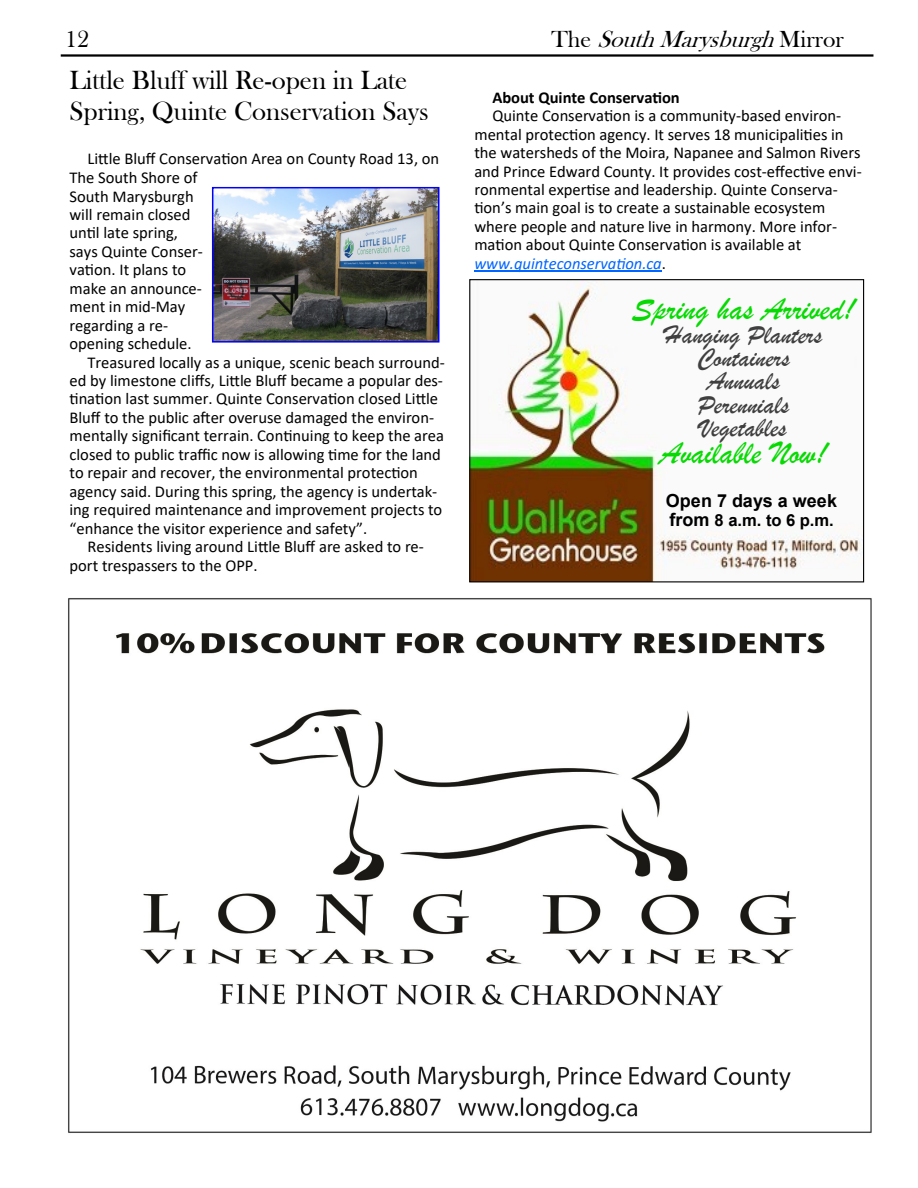
<style>
.page{position:relative;width:918px;height:1188px;background:#fff}
.page>*{position:absolute;margin:0;border:0;box-sizing:border-box;transform-origin:0 0}
.t1{font:33px "Brush Script";color:#07da02}
.t2{font:27px/30.8px "Bask Old Face";color:#000}
.t3{font:27px/23.1px "Brush Script";color:#3f3f3f;text-align:center}
.t4{font:italic 24px "Bask Old Face";color:#000}
.t5{font:24px "Bask Old Face";color:#000}
.t6{font:700 18px "Arial";letter-spacing:.005em;color:#000}
.t7{font:700 16.65px "Arial";color:#000}
.t8{font:16.65px "Calibri";color:#000}
.t9{font:16.5px/18.5px "Calibri";color:#000}
.t10{font:700 16.5px "Calibri";color:#000}
.s1{font-style:normal}
.s2{font-style:italic;color:#06f}
.s3{font-size:18px}
</style>
<div class="page">
<hr style="left:61px;top:54px;width:812px;height:3px;background:#000">
<hr style="left:474px;top:271px;width:188px;height:1px;background:#06f">
<img style="left:68px;top:598px;width:804px;height:535px">
<img style="left:471px;top:281px;width:391px;height:299px">
<div style="left:469px;top:279px;width:395px;height:303px;border:1px solid #000"></div>
<img style="left:215px;top:190px;width:222px;height:150px">
<div style="left:212px;top:187px;width:228px;height:156px;border:2px solid #00f"></div>
<h3 class="t5" style="left:66px;top:26px;width:25px">12</h3>
<h3 class="t4" style="left:552px;top:26px;width:294px"><span class="s1">T h e</span> SouthMarysburgh<span class="s1">M i r r o r</span></h3>
<h2 class="t2" style="left:69px;top:65px;width:361px">Little Bluff will Re-open in Late<br>Spring, Quinte Conservation Says</h2>
<p class="t9" style="left:69px;top:149px;width:371px;text-indent:18px">Little Bluff Conservation Area on County Road 13, on<br>The South Shore of<br>South Marysburgh<br>will remain closed<br>until late spring,<br>says Quinte Conser-<br>vation. It plans to<br>make an announce-</p>
<p class="t8" style="left:69px;top:295px;width:117px">ment in mid-May</p>
<p class="t9" style="left:69px;top:315px;width:100px">regarding a re-</p>
<p class="t9" style="left:69px;top:334px;width:124px">opening schedule.</p>
<p class="t9" style="left:87px;top:352px;width:359px">Treasured locally as a unique, scenic beach surround-</p>
<p class="t9" style="left:69px;top:371px;width:375px">ed by limestone cliffs, Little Bluff became a popular des-</p>
<p class="t9" style="left:69px;top:389px;width:370px">tination last summer. Quinte Conservation closed Little</p>
<p class="t9" style="left:69px;top:408px;width:366px">Bluff to the public after overuse damaged the environ-</p>
<p class="t9" style="left:69px;top:426px;width:376px">mentally significant terrain. Continuing to keep the area</p>
<p class="t9" style="left:69px;top:445px;width:373px">closed to public traffic now is allowing time for the land</p>
<p class="t9" style="left:69px;top:463px;width:350px">to repair and recover, the environmental protection</p>
<p class="t9" style="left:69px;top:482px;width:369px">agency said. During this spring, the agency is undertak-</p>
<p class="t9" style="left:69px;top:500px;width:374px">ing required maintenance and improvement projects to</p>
<p class="t9" style="left:69px;top:519px;width:299px">“enhance the visitor experience and safety”.</p>
<p class="t9" style="left:87px;top:537px;width:338px">Residents living around Little Bluff are asked to re-</p>
<p class="t9" style="left:69px;top:556px;width:190px">port trespassers to the OPP.</p>
<p class="t10" style="left:492px;top:86px;width:189px">About Quinte Conservation</p>
<p class="t9" style="left:474px;top:106px;width:389px;text-indent:18px">Quinte Conservation is a community-based environ&shy;mental protection agency. It serves 18 municipalities in the watersheds of the Moira, Napanee and Salmon Rivers and Prince Edward County. It provides cost-effective envi&shy;ronmental expertise and leadership. Quinte Conserva&shy;tion’s main goal is to create a sustainable ecosystem where people and nature live in harmony. More infor&shy;mation about Quinte Conservation is available at <span class="s2">www.quinteconservation.ca</span>.</p>
<h1 class="t1" style="left:632px;top:288px;width:224px">Spring has Arrived!</h1>
<h2 class="t3" style="left:665px;top:324px;width:159px">Hanging Planters<br>Containers<br>Annuals<br>Perennials<br>Vegetables</h2>
<h1 class="t1" style="left:660px;top:432px;width:169px">Available Now!</h1>
<p class="t6" style="left:666px;top:488px;width:173px">Open 7 days a week</p>
<p class="t7" style="left:670px;top:509px;width:166px"><span class="s3">from</span> 8 a.m. to 6 p.m.</p>
</div>
